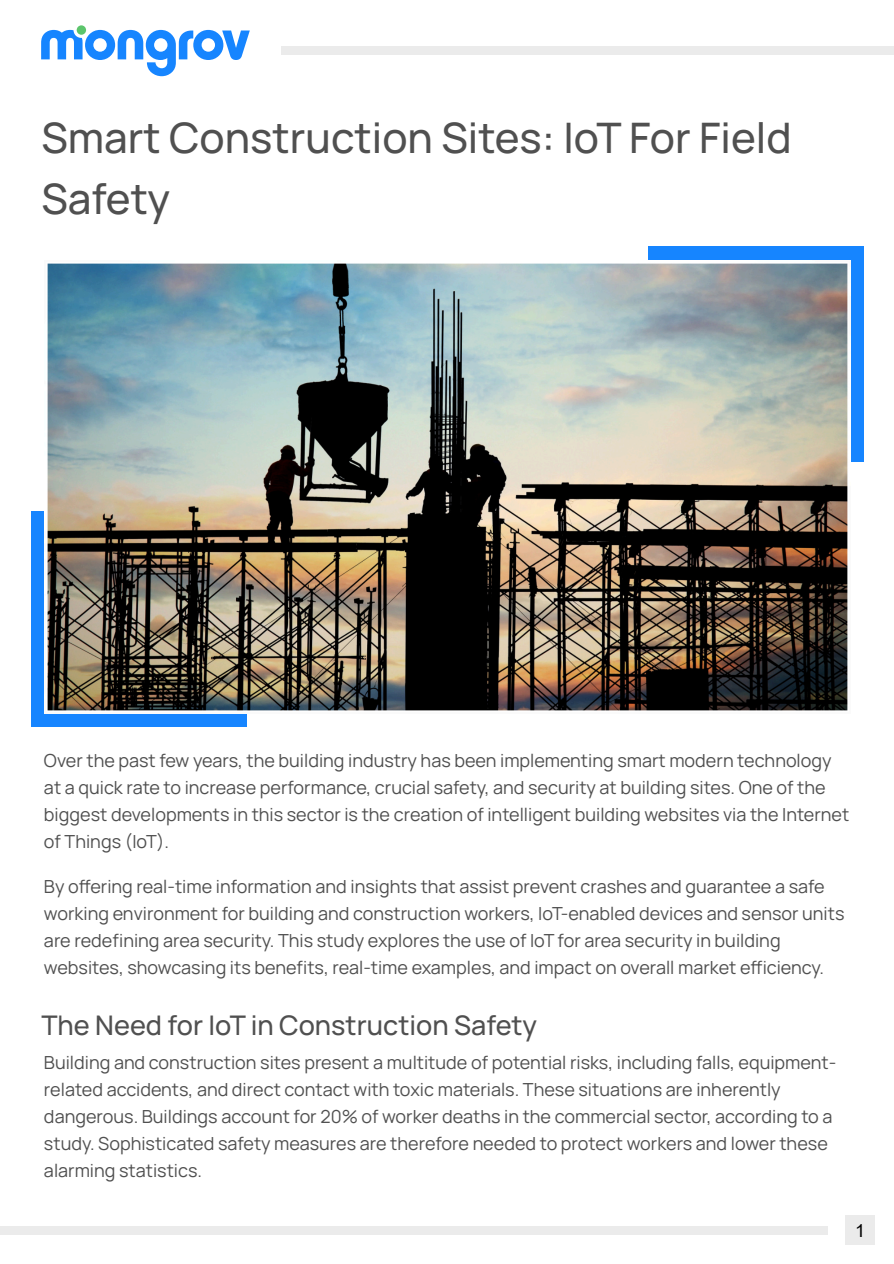
<style>
.page{position:relative;width:894px;height:1264px;background:#fff}
.page>*{position:absolute;margin:0;border:0;box-sizing:border-box;transform-origin:0 0}
.t1{font:500 42px/61.5px "Manrope";color:#505050}
.t2{font:500 27px "Manrope";color:#505050}
.t3{font:18px/27px "Manrope";color:#505050}
.t4{font:18px "Arial";color:#000}
</style>
<div class="page">
<div style="left:647px;top:245px;width:216px;height:216px;background:#1685ff"></div>
<div style="left:31px;top:511px;width:215px;height:216px;background:#1685ff"></div>
<svg style="left:41px;top:30px;width:209px;height:46px"></svg>
<div style="left:77px;top:25px;width:9px;height:10px;background:#5cc56c;border-radius:50%"></div>
<img style="left:45px;top:260px;width:805px;height:453px">
<div style="left:281px;top:47px;width:612px;height:8px;background:#ebebeb"></div>
<div style="left:0;top:1225px;width:827px;height:9px;background:#ebebeb"></div>
<div style="left:844px;top:1215px;width:29px;height:29px;background:#ebebeb"></div>
<h1 class="t1" style="left:41px;top:106px;width:751px">Smart Construction Sites: IoT For Field<br>Safety</h1>
<p class="t3" style="left:44px;top:746px;width:806px">Over the past few years, the building industry has been implementing smart modern technology at a quick rate to increase performance, crucial safety, and security at building sites. One of the biggest developments in this sector is the creation of intelligent building websites via the Internet of Things (IoT).</p>
<p class="t3" style="left:44px;top:872px;width:801px">By offering real-time information and insights that assist prevent crashes and guarantee a safe working environment for building and construction workers, IoT-enabled devices and sensor units are redefining area security. This study explores the use of IoT for area security in building websites, showcasing its benefits, real-time examples, and impact on overall market efficiency.</p>
<h2 class="t2" style="left:41px;top:1005px;width:497px">The Need for IoT in Construction Safety</h2>
<p class="t3" style="left:44px;top:1048px;width:793px">Building and construction sites present a multitude of potential risks, including falls, equipment&shy;related accidents, and direct contact with toxic materials. These situations are inherently dangerous. Buildings account for 20% of worker deaths in the commercial sector, according to a study. Sophisticated safety measures are therefore needed to protect workers and lower these alarming statistics.</p>
<p class="t4" style="left:854px;top:1223px;width:12px">1</p>
</div>
